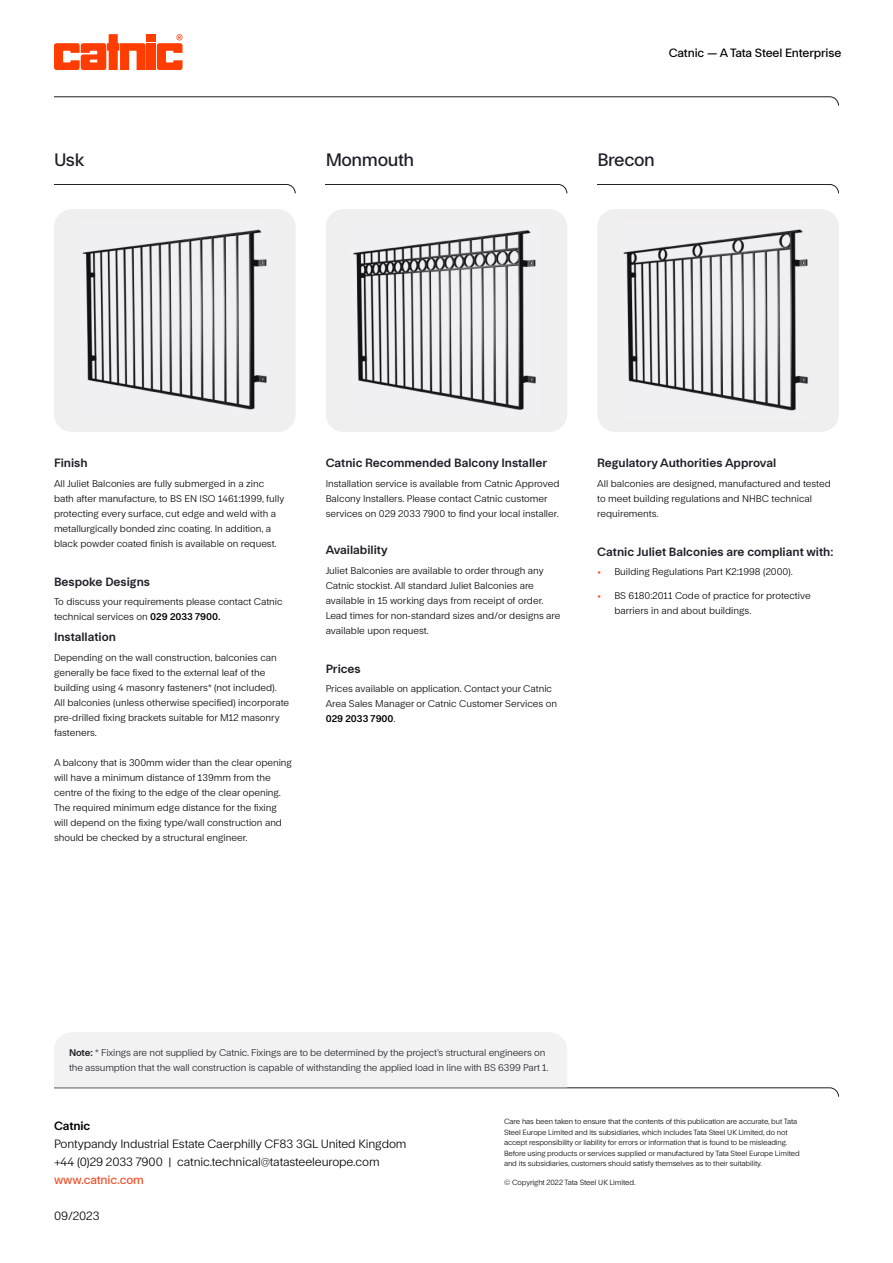
<style>
.page{position:relative;width:893px;height:1263px;background:#fff}
.page>*{position:absolute;margin:0;border:0;box-sizing:border-box;transform-origin:0 0}
.t1{font:500 18px "FT System Grotesk";letter-spacing:-.02em;color:#1e2027}
.t2{font:600 12px "FT System Grotesk";color:#1e2027}
.t3{font:300 12px/18px "FT System Grotesk";letter-spacing:-.01em;color:#000}
.t4{font:500 12px "FT System Grotesk";letter-spacing:-.01em;color:#000}
.t5{font:500 12px "FT System Grotesk";letter-spacing:-.01em;color:#f05029}
.t6{font:600 12px "FT System Grotesk";letter-spacing:-.01em;color:#000}
.t7{font:300 9.75px/15px "FT System Grotesk";color:#000}
.t8{font:300 9.75px/15px "FT System Grotesk";letter-spacing:-.01em;color:#1e2027}
.t9{font:300 7.5px/10.5px "FT System Grotesk";letter-spacing:-.01em;color:#000}
.s1{font-weight:600}
.s2{color:#f05029}
</style>
<div class="page">
<div style="left:147px;top:43px;width:9px;height:27px;background:#ff3d00"></div>
<div style="left:147px;top:34px;width:9px;height:8px;background:#ff3d00"></div>
<svg style="left:54px;top:34px;width:92px;height:36px"></svg>
<svg style="left:157px;top:34px;width:25px;height:36px"></svg>
<svg style="left:54px;top:96px;width:785px;height:10px"></svg>
<svg style="left:54px;top:184px;width:242px;height:9px"></svg>
<div style="left:54px;top:209px;width:242px;height:223px;background:#f0eff0;border-radius:18px"></div>
<div style="left:326px;top:209px;width:241px;height:223px;background:#f0eff0;border-radius:18px"></div>
<div style="left:597px;top:209px;width:242px;height:223px;background:#f0eff0;border-radius:18px"></div>
<svg style="left:326px;top:184px;width:241px;height:9px"></svg>
<svg style="left:597px;top:184px;width:242px;height:9px"></svg>
<svg style="left:54px;top:1032px;width:785px;height:65px"></svg>
<img style="left:82px;top:229px;width:185px;height:181px">
<img style="left:353px;top:230px;width:183px;height:180px">
<img style="left:623px;top:229px;width:185px;height:182px">
<h1 class="t1" style="left:54px;top:147px;width:32px">Usk</h1>
<p class="t4" style="left:669px;top:44px;width:174px">Catnic — A Tata Steel Enterprise</p>
<h1 class="t1" style="left:326px;top:147px;width:90px">Monmouth</h1>
<h1 class="t1" style="left:597px;top:147px;width:59px">Brecon</h1>
<p class="t2" style="left:54px;top:454px;width:35px">Finish</p>
<p class="t7" style="left:54px;top:475px;width:232px">All Juliet Balconies are fully submerged in a zinc bath after manufacture, to BS EN ISO 1461:1999, fully protecting every surface, cut edge and weld with a metallurgically bonded zinc coating. In addition, a black powder coated finish is available on request.</p>
<p class="t2" style="left:54px;top:572px;width:98px">Bespoke Designs</p>
<p class="t7" style="left:54px;top:594px;width:230px">To discuss your requirements please contact Catnic technical services on <span class="s1">029 2033 7900.</span></p>
<p class="t2" style="left:54px;top:628px;width:63px">Installation</p>
<p class="t7" style="left:54px;top:649px;width:237px">Depending on the wall construction, balconies can generally be face fixed to the external leaf of the building using 4 masonry fasteners* (not included).<br>All balconies (unless otherwise specified) incorporate pre-drilled fixing brackets suitable for M12 masonry fasteners.</p>
<p class="t7" style="left:54px;top:754px;width:239px">A balcony that is 300mm wider than the clear opening will have a minimum distance of 139mm from the centre of the fixing to the edge of the clear opening.<br>The required minimum edge distance for the fixing will depend on the fixing type/wall construction and should be checked by a structural engineer.</p>
<p class="t2" style="left:326px;top:454px;width:223px">Catnic Recommended Balcony Installer</p>
<p class="t7" style="left:326px;top:475px;width:235px">Installation service is available from Catnic Approved<br>Balcony Installers. Please contact Catnic customer services on 029 2033 7900 to find your local installer.</p>
<p class="t2" style="left:326px;top:541px;width:63px">Availability</p>
<p class="t7" style="left:326px;top:562px;width:236px">Juliet Balconies are available to order through any Catnic stockist. All standard Juliet Balconies are available in 15 working days from receipt of order.<br>Lead times for non-standard sizes and/or designs are available upon request.</p>
<p class="t2" style="left:326px;top:659px;width:37px">Prices</p>
<p class="t7" style="left:326px;top:681px;width:233px">Prices available on application. Contact your Catnic<br>Area Sales Manager or Catnic Customer Services on<br><span class="s1">029 2033 7900</span>.</p>
<p class="t2" style="left:597px;top:454px;width:180px">Regulatory Authorities Approval</p>
<p class="t7" style="left:597px;top:475px;width:235px">All balconies are designed, manufactured and tested to meet building regulations and NHBC technical requirements.</p>
<p class="t2" style="left:597px;top:542px;width:238px">Catnic Juliet Balconies are compliant with:</p>
<p class="t7" style="left:597px;top:564px;width:197px"><span class="s2">•</span> Building Regulations Part K2:1998 (2000).</p>
<p class="t7" style="left:614px;top:587px;width:198px;text-indent:-17px"><span class="s2">•</span> BS 6180:2011 Code of practice for protective barriers in and about buildings.</p>
<p class="t8" style="left:69px;top:1044px;width:481px"><span class="s1">Note:</span> * Fixings are not supplied by Catnic. Fixings are to be determined by the project’s structural engineers on the assumption that the wall construction is capable of withstanding the applied load in line with BS 6399 Part 1.</p>
<p class="t6" style="left:54px;top:1117px;width:38px">Catnic</p>
<p class="t3" style="left:54px;top:1134px;width:354px">Pontypandy Industrial Estate Caerphilly CF83 3GL United Kingdom +44 (0)29 2033 7900 | catnic.technical@tatasteeleurope.com</p>
<p class="t5" style="left:54px;top:1171px;width:91px">www.catnic.com</p>
<p class="t3" style="left:54px;top:1206px;width:47px">09/2023</p>
<p class="t9" style="left:504px;top:1116px;width:297px">Care has been taken to ensure that the contents of this publication are accurate, but Tata Steel Europe Limited and its subsidiaries, which includes Tata Steel UK Limited, do not accept responsibility or liability for errors or information that is found to be misleading.<br>Before using products or services supplied or manufactured by Tata Steel Europe Limited and its subsidiaries, customers should satisfy themselves as to their suitability.</p>
<p class="t9" style="left:504px;top:1177px;width:133px">© Copyright 2022 Tata Steel UK Limited.</p>
</div>
